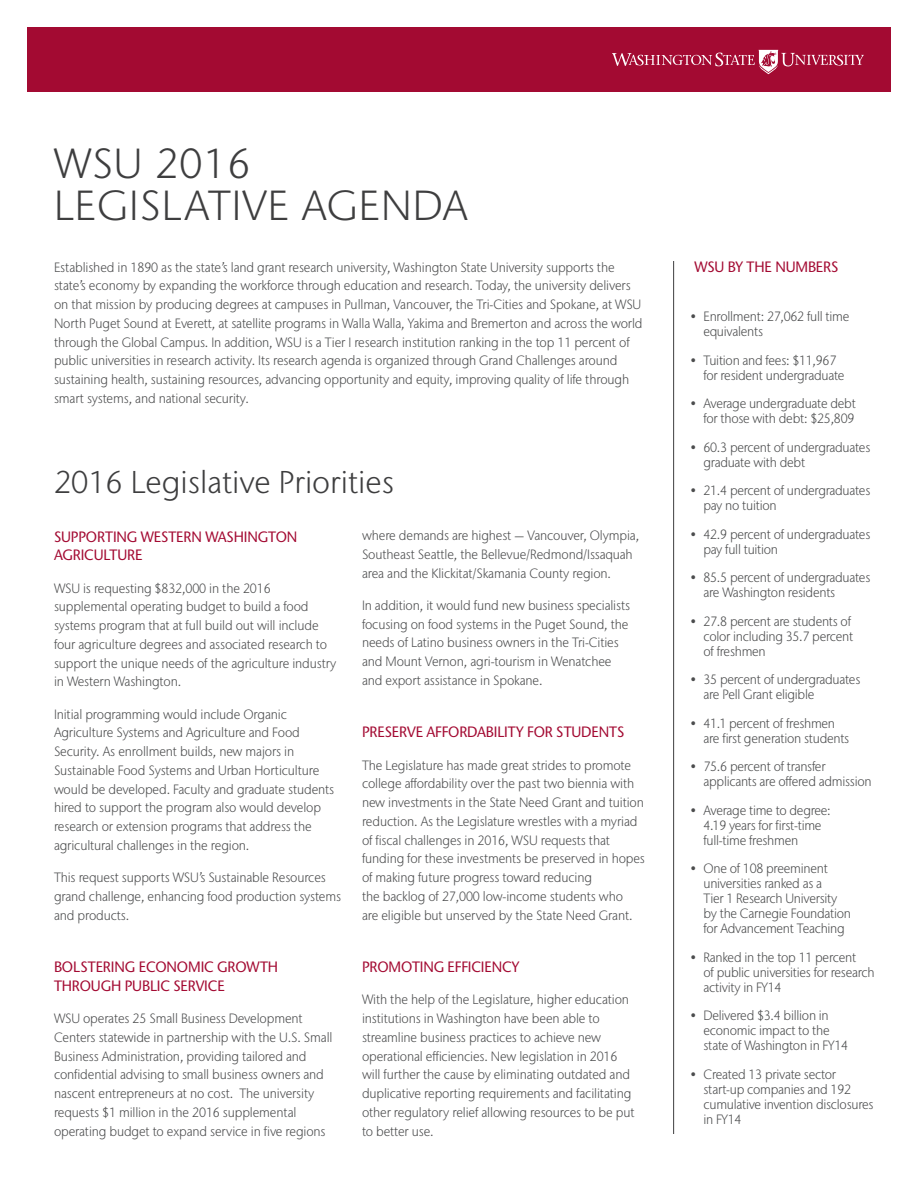
<style>
.page{position:relative;width:918px;height:1188px;background:#fff}
.page>*{position:absolute;margin:0;border:0;box-sizing:border-box;transform-origin:0 0}
.t1{font:300 42px/42px "Stone Sans IIITC Std";letter-spacing:.025em;color:#3e3e3f}
.t2{font:300 31.5px "Stone Sans IIITC Std";color:#3e3e3f}
.t3{font:500 15px/18.8px "Stone Sans IIITC Std";letter-spacing:-.01em;color:#a30a32;scale:.95 1}
.Body{font:300 13.5px/18.8px "Stone Sans IIITC Std";letter-spacing:-.01em;color:#4b4c4d;scale:.95 1}
</style>
<div class="page">
<div style="left:27px;top:27px;width:864px;height:64px;background:#a30a32"></div>
<svg style="left:612px;top:50px;width:252px;height:24px"></svg>
<hr style="left:673px;top:261px;width:1px;height:873px;background:#3e3e3f">
<h2 class="t1" style="left:54px;top:142px;width:415px">WSU 2016<br>LEGISLATIVE AGENDA</h2>
<p class="Body" style="left:54px;top:258px;width:621px">Established in 1890 as the state’s land grant research university, Washington State University supports the state’s economy by expanding the workforce through education and research. Today, the university delivers on that mission by producing degrees at campuses in Pullman, Vancouver, the Tri-Cities and Spokane, at WSU North Puget Sound at Everett, at satellite programs in Walla Walla, Yakima and Bremerton and across the world through the Global Campus. In addition, WSU is a Tier I research institution ranking in the top 11 percent of public universities in research activity. Its research agenda is organized through Grand Challenges around sustaining health, sustaining resources, advancing opportunity and equity, improving quality of life through smart systems, and national security.</p>
<h1 class="t2" style="left:54px;top:463px;width:342px">2016 Legislative Priorities</h1>
<h3 class="t3" style="left:54px;top:527px;width:258px">SUPPORTING WESTERN WASHINGTON<br>AGRICULTURE</h3>
<p class="Body" style="left:54px;top:579px;width:299px">WSU is requesting $832,000 in the 2016 supplemental operating budget to build a food systems program that at full build out will include four agriculture degrees and associated research to support the unique needs of the agriculture industry in Western Washington.</p>
<p class="Body" style="left:54px;top:705px;width:297px">Initial programming would include Organic Agriculture Systems and Agriculture and Food Security. As enrollment builds, new majors in Sustainable Food Systems and Urban Horticulture would be developed. Faculty and graduate students hired to support the program also would develop research or extension programs that address the agricultural challenges in the region.</p>
<p class="Body" style="left:54px;top:868px;width:304px">This request supports WSU’s Sustainable Resources grand challenge, enhancing food production systems and products.</p>
<h3 class="t3" style="left:54px;top:958px;width:238px">BOLSTERING ECONOMIC GROWTH<br>THROUGH PUBLIC SERVICE</h3>
<p class="Body" style="left:54px;top:1009px;width:295px">WSU operates 25 Small Business Development Centers statewide in partnership with the U.S. Small Business Administration, providing tailored and confidential advising to small business owners and nascent entrepreneurs at no cost. The university requests $1 million in the 2016 supplemental operating budget to expand service in five regions</p>
<p class="Body" style="left:362px;top:526px;width:293px">where demands are highest — Vancouver, Olympia,<br>Southeast Seattle, the Bellevue/Redmond/Issaquah area and the Klickitat/Skamania County region.</p>
<p class="Body" style="left:362px;top:596px;width:284px">In addition, it would fund new business specialists focusing on food systems in the Puget Sound, the needs of Latino business owners in the Tri-Cities and Mount Vernon, agri-tourism in Wenatchee and export assistance in Spokane.</p>
<h3 class="t3" style="left:362px;top:723px;width:278px">PRESERVE AFFORDABILITY FOR STUDENTS</h3>
<p class="Body" style="left:362px;top:756px;width:299px">The Legislature has made great strides to promote college affordability over the past two biennia with new investments in the State Need Grant and tuition reduction. As the Legislature wrestles with a myriad of fiscal challenges in 2016, WSU requests that funding for these investments be preserved in hopes of making future progress toward reducing<br>the backlog of 27,000 low-income students who<br>are eligible but unserved by the State Need Grant.</p>
<h3 class="t3" style="left:362px;top:958px;width:167px">PROMOTING EFFICIENCY</h3>
<p class="Body" style="left:362px;top:990px;width:288px">With the help of the Legislature, higher education institutions in Washington have been able to streamline business practices to achieve new operational efficiencies. New legislation in 2016 will further the cause by eliminating outdated and duplicative reporting requirements and facilitating other regulatory relief allowing resources to be put to better use.</p>
<h3 class="t3" style="left:695px;top:257px;width:153px">WSU BY THE NUMBERS</h3>
<p class="Body" style="left:704px;top:309px;width:155px;line-height:15px;text-indent:-14px">• Enrollment: 27,062 full time equivalents</p>
<p class="Body" style="left:704px;top:352px;width:150px;line-height:15px;text-indent:-14px">• Tuition and fees: $11,967 for resident undergraduate</p>
<p class="Body" style="left:690px;top:396px;width:176px;line-height:15px;text-align:right">• Average undergraduate debt for those with debt: $25,809</p>
<p class="Body" style="left:704px;top:439px;width:177px;line-height:15px;text-indent:-14px">• 60.3 percent of undergraduates graduate with debt</p>
<p class="Body" style="left:704px;top:483px;width:177px;line-height:15px;text-indent:-14px">• 21.4 percent of undergraduates pay no tuition</p>
<p class="Body" style="left:704px;top:526px;width:177px;line-height:15px;text-indent:-14px">• 42.9 percent of undergraduates pay full tuition</p>
<p class="Body" style="left:704px;top:570px;width:177px;line-height:15px;text-indent:-14px">• 85.5 percent of undergraduates are Washington residents</p>
<p class="Body" style="left:704px;top:613px;width:159px;line-height:15px;text-indent:-14px">• 27.8 percent are students of color including 35.7 percent of freshmen</p>
<p class="Body" style="left:704px;top:672px;width:167px;line-height:15px;text-indent:-14px">• 35 percent of undergraduates are Pell Grant eligible</p>
<p class="Body" style="left:704px;top:715px;width:155px;line-height:15px;text-indent:-14px">• 41.1 percent of freshmen are first generation students</p>
<p class="Body" style="left:704px;top:759px;width:178px;line-height:15px;text-indent:-14px">• 75.6 percent of transfer applicants are offered admission</p>
<p class="Body" style="left:704px;top:802px;width:136px;line-height:15px;text-indent:-14px">• Average time to degree:<br>4.19 years for first-time full-time freshmen</p>
<p class="Body" style="left:704px;top:861px;width:157px;line-height:15px;text-indent:-14px">• One of 108 preeminent universities ranked as a<br>Tier 1 Research University by the Carnegie Foundation for Advancement Teaching</p>
<p class="Body" style="left:704px;top:949px;width:182px;line-height:15px;text-indent:-14px">• Ranked in the top 11 percent<br>of public universities for research activity in FY14</p>
<p class="Body" style="left:704px;top:1008px;width:154px;line-height:15px;text-indent:-14px">• Delivered $3.4 billion in economic impact to the state of Washington in FY14</p>
<p class="Body" style="left:704px;top:1066px;width:181px;line-height:15px;text-indent:-14px">• Created 13 private sector start-up companies and 192 cumulative invention disclosures in FY14</p>
</div>
